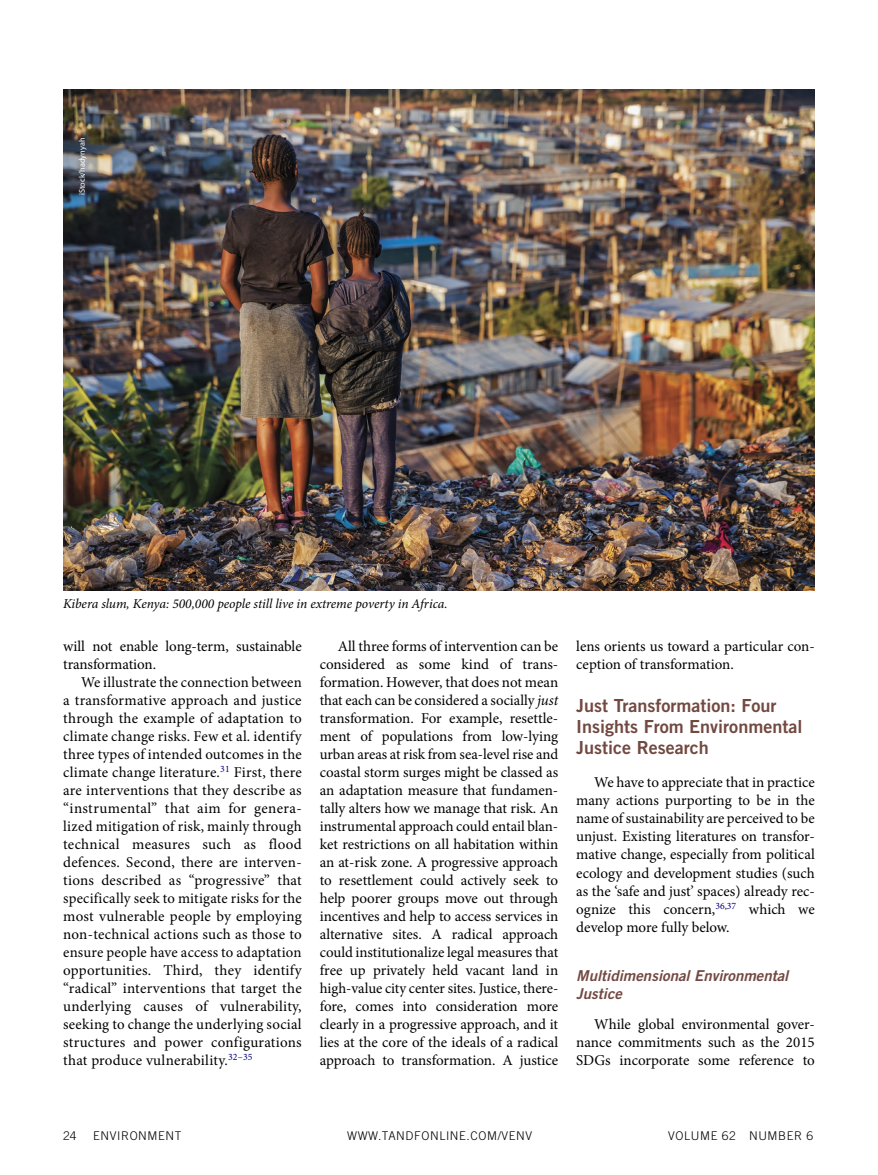
<style>
.page{position:relative;width:878px;height:1175px;background:#fff}
.page>*{position:absolute;margin:0;border:0;box-sizing:border-box;transform-origin:0 0}
.t1{font:18px/21px "Trade Gothic LT Std Bd 2";color:#724941}
.t2{font:15px/18px "Minion Pro";color:#000;text-align:justify}
.t3{font:15px/18px "Trade Gothic LT Std Bd 2 Obl";color:#724941}
.t4{font:italic 13.5px "Minion Pro";letter-spacing:-.005em;color:#000}
.t5{font:300 12px "Trade Gothic LT Std";letter-spacing:.05em;color:#000}
.t6{font:8.25px "Myriad Pro";color:#fff}
.s1{font-style:italic}
</style>
<div class="page">
<img style="left:63px;top:89px;width:751px;height:501px">
<p class="t6" style="left:77px;top:195px;width:59px;rotate:-90deg">iStock/hadynyah</p>
<p class="t4" style="left:63px;top:594px;width:386px">Kibera slum, Kenya: 500,000 people still live in extreme poverty in Africa.</p>
<p class="t2" style="left:63px;top:637px;width:240px">will not enable long-term, sustainable transformation.</p>
<p class="t2" style="left:63px;top:673px;width:240px;text-indent:18px">We illustrate the connection between a transformative approach and justice through the example of adaptation to climate change risks. Few et al. identify three types of intended outcomes in the climate change literature.<sup>31</sup> First, there are interventions that they describe as “instrumental” that aim for genera&shy;lized mitigation of risk, mainly through technical measures such as flood defences. Second, there are interven&shy;tions described as “progressive” that specifically seek to mitigate risks for the most vulnerable people by employing non-technical actions such as those to ensure people have access to adaptation opportunities. Third, they identify “radical” interventions that target the underlying causes of vulnerability, seeking to change the underlying social structures and power configurations that produce vulnerability.<sup>32–35</sup></p>
<p class="t2" style="left:320px;top:637px;width:240px;text-indent:18px">All three forms of intervention can be considered as some kind of trans&shy;formation. However, that does not mean that each can be considered a socially <span class="s1">just </span>transformation. For example, resettle&shy;ment of populations from low-lying urban areas at risk from sea-level rise and coastal storm surges might be classed as an adaptation measure that fundamen&shy;tally alters how we manage that risk. An instrumental approach could entail blan&shy;ket restrictions on all habitation within an at-risk zone. A progressive approach to resettlement could actively seek to help poorer groups move out through incentives and help to access services in alternative sites. A radical approach could institutionalize legal measures that free up privately held vacant land in high-value city center sites. Justice, there&shy;fore, comes into consideration more clearly in a progressive approach, and it lies at the core of the ideals of a radical approach to transformation. A justice</p>
<p class="t2" style="left:576px;top:637px;width:240px">lens orients us toward a particular con&shy;ception of transformation.</p>
<p class="t1" style="left:576px;top:695px;width:227px">Just Transformation: Four<br>Insights From Environmental<br>Justice Research</p>
<p class="t2" style="left:576px;top:773px;width:240px;text-indent:18px">We have to appreciate that in practice many actions purporting to be in the name of sustainability are perceived to be unjust. Existing literatures on transfor&shy;mative change, especially from political ecology and development studies (such as the ‘safe and just’ spaces) already rec&shy;ognize this concern,<sup>36</sup><sup>,</sup><sup>37</sup> which we develop more fully below.</p>
<p class="t3" style="left:576px;top:966px;width:214px">Multidimensional Environmental<br>Justice</p>
<p class="t2" style="left:576px;top:1015px;width:240px;text-indent:18px">While global environmental gover&shy;nance commitments such as the 2015<br>SDGs incorporate some reference to</p>
<p class="t5" style="left:63px;top:1128px;width:15px">24</p>
<p class="t5" style="left:93px;top:1128px;width:90px">ENVIRONMENT</p>
<p class="t5" style="left:347px;top:1128px;width:186px">WWW.TANDFONLINE.COM/VENV</p>
<p class="t5" style="left:668px;top:1128px;width:146px">VOLUME 62 NUMBER 6</p>
</div>
